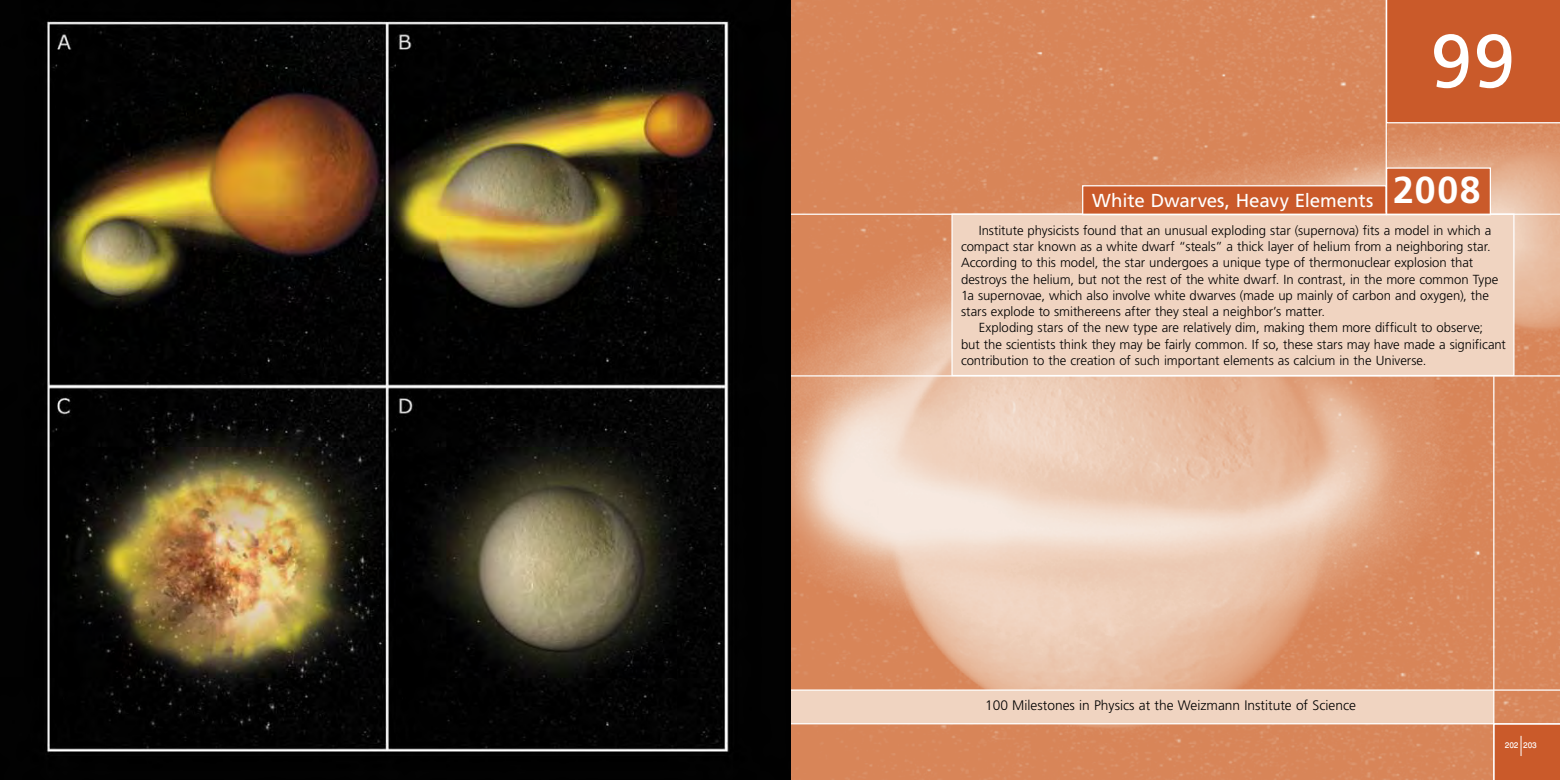
<style>
.page{position:relative;width:1560px;height:780px;background:#fff}
.page>*{position:absolute;margin:0;border:0;box-sizing:border-box;transform-origin:0 0}
.t1{font:75px "Frutiger";color:#fff}
.t2{font:700 37.5px "Frutiger";color:#fff}
.t3{font:18.75px "Frutiger";letter-spacing:-.005em;color:#fff}
.t4{font:300 13.75px "Frutiger";color:#000}
.t5{font:300 13.12px/16.2px "Frutiger";letter-spacing:-.005em;color:#000}
.t6{font:500 11.25px "Win Soft Pro";color:#fff}
</style>
<div class="page">
<img style="left:790px;top:0;width:769px;height:780px">
<div style="left:951px;top:213px;width:563px;height:163px;background:#f0d4c1;border:1px solid #fff"></div>
<div style="left:1494px;top:724px;width:65px;height:56px;background:#ca5a2a"></div>
<hr style="left:770px;top:375px;width:789px;height:1px;background:#fff">
<div style="left:1386px;top:0;width:173px;height:123px;background:#ca5a2a"></div>
<div style="left:1385px;top:167px;width:105px;height:48px;background:#ca5a2a;border:1px solid #fff"></div>
<div style="left:1081px;top:185px;width:305px;height:30px;background:#ca5a2a;border:1px solid #fff"></div>
<div style="left:768px;top:690px;width:725px;height:33px;background:#f0d4c1"></div>
<hr style="left:766px;top:689px;width:793px;height:1px;background:#fff">
<hr style="left:1492px;top:376px;width:2px;height:404px;background:#fff">
<hr style="left:1385px;top:0;width:1px;height:212px;background:#fff">
<hr style="left:760px;top:213px;width:799px;height:2px;background:#fff">
<hr style="left:759px;top:723px;width:800px;height:1px;background:#fff">
<img style="left:0;top:0;width:790px;height:780px">
<h1 class="t1" style="left:1430px;top:17px;width:86px">99</h1>
<h3 class="t3" style="left:1092px;top:189px;width:282px">White Dwarves, Heavy Elements</h3>
<h2 class="t2" style="left:1392px;top:168px;width:89px">2008</h2>
<p class="t5" style="left:960px;top:222px;width:538px;text-indent:18px">Institute physicists found that an unusual exploding star (supernova) fits a model in which a compact star known as a white dwarf “steals” a thick layer of helium from a neighboring star.<br>According to this model, the star undergoes a unique type of thermonuclear explosion that destroys the helium, but not the rest of the white dwarf In. contrast in, the more common Type a1 supernovae, which also involve white dwarves (made up mainly of carbon and oxygen ,) the stars explode to smithereens after they steal a neighbor s’ matter.</p>
<p class="t5" style="left:960px;top:320px;width:546px;text-indent:18px">Exploding stars of the new type are relatively dim, making them more difficult to observe;<br>but the scientists think they may be fairly common If. so, these stars may have made a significant contribution to the creation of such important elements as calcium in the Universe.</p>
<p class="t4" style="left:985px;top:697px;width:372px">100 Milestones in Physics at the Weizmann Institute of Science</p>
<p class="t6" style="left:1504px;top:737px;width:34px">202 203</p>
</div>
